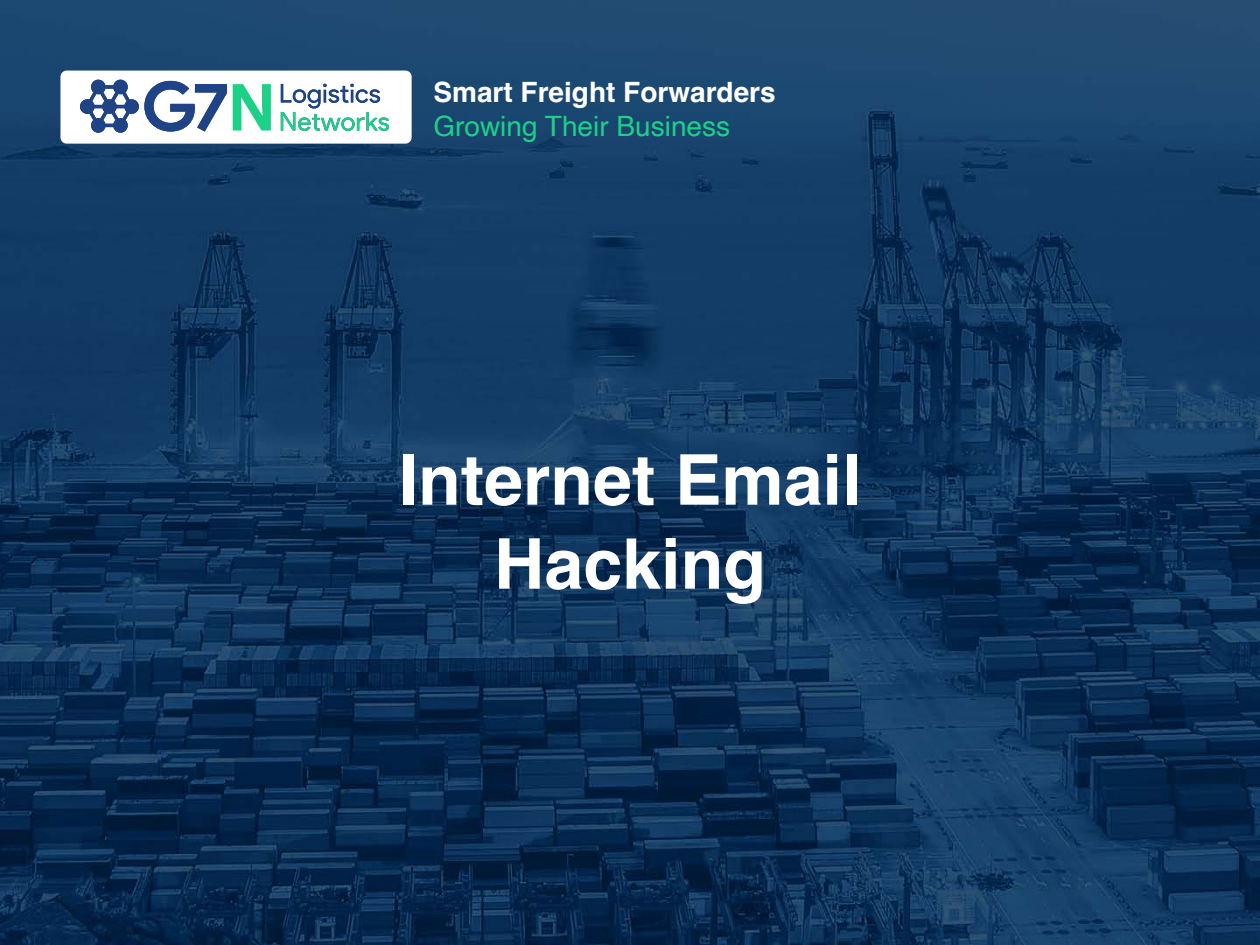
<style>
.page{position:relative;width:1260px;height:945px;background:#fff}
.page>*{position:absolute;margin:0;border:0;box-sizing:border-box;transform-origin:0 0}
.t1{font:700 70px/84px "Helvetica";color:#fff;text-align:center}
.t2{font:700 28px "Helvetica";color:#fff}
.t3{font:28px "Helvetica";color:#1cd187}
</style>
<div class="page">
<img style="left:0;top:0;width:1260px;height:945px">
<div style="left:60px;top:71px;width:352px;height:73px;background:#fff;border-radius:6px"></div>
<svg style="left:64px;top:51px;width:325px;height:82px"></svg>
<p class="t2" style="left:433px;top:75px;width:344px">Smart Freight Forwarders</p>
<p class="t3" style="left:433px;top:104px;width:298px">Growing Their Business</p>
<h1 class="t1" style="left:399px;top:446px;width:464px">Internet Email<br>Hacking</h1>
</div>
